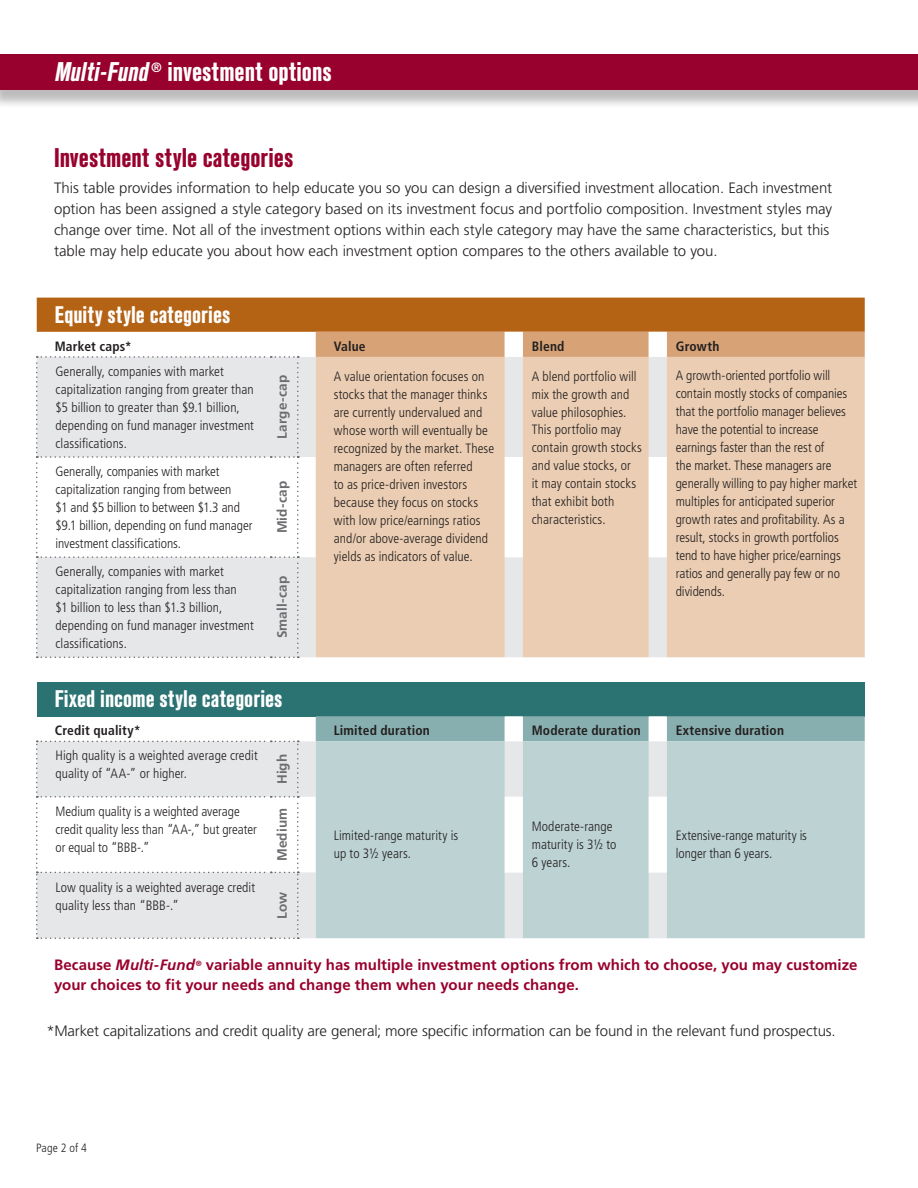
<style>
.page{position:relative;width:918px;height:1188px;background:#fff}
.page>*{position:absolute;margin:0;border:0;box-sizing:border-box;transform-origin:0 0}
.t1{font:700 condensed 27px "Standard CT";color:#fff}
.t2{font:700 condensed 27px "Standard CT";color:#98012d}
.t3{font:700 condensed 24px "Standard CT";color:#fff}
.t4{font:300 15px/21px "Frutiger LT Std";color:#231f20}
.t5{font:700 15px/19.5px "Frutiger LT Std";letter-spacing:.005em;color:#98012d}
.t6{font:300 condensed 13.5px/18px "Frutiger LT Std";letter-spacing:.005em;color:#231f20}
.t7{font:700 condensed 13.5px "Frutiger LT Std";letter-spacing:.015em;color:#231f20}
.t8{font:700 13.5px "Frutiger LT Std";letter-spacing:.01em;color:#6c6d70}
.t9{font:300 condensed 12px "Frutiger LT Std";letter-spacing:.01em;color:#231f20}
.s1{font-style:italic}
</style>
<div class="page">
<div style="left:0;top:56px;width:918px;height:53px;background:#231f20;opacity:.3"></div>
<div style="left:0;top:54px;width:918px;height:36px;background:#98012d"></div>
<svg style="left:36px;top:298px;width:829px;height:360px;background:#e5cdb6"></svg>
<div style="left:37px;top:682px;width:828px;height:34px;background:#2b7272"></div>
<svg style="left:316px;top:716px;width:549px;height:25px;background:#8eb3b3"></svg>
<svg style="left:299px;top:741px;width:17px;height:197px;fill:#e6e7e9"></svg>
<div style="left:316px;top:741px;width:549px;height:197px;background:#bdd2d3"></div>
<svg style="left:505px;top:797px;width:162px;height:75px"></svg>
<svg style="left:36px;top:741px;width:263px;height:198px"></svg>
<h1 class="t1" style="left:54px;top:57px;width:279px"><span class="s1">Multi-Fund</span><sup>®</sup> investment options</h1>
<h1 class="t2" style="left:54px;top:143px;width:241px">Investment style categories</h1>
<p class="t4" style="left:54px;top:177px;width:780px">This table provides information to help educate you so you can design a diversified investment allocation. Each investment option has been assigned a style category based on its investment focus and portfolio composition. Investment styles may change over time. Not all of the investment options within each style category may have the same characteristics, but this table may help educate you about how each investment option compares to the others available to you.</p>
<h2 class="t3" style="left:55px;top:301px;width:177px">Equity style categories</h2>
<p class="t7" style="left:55px;top:338px;width:79px">Market caps*</p>
<p class="t7" style="left:334px;top:338px;width:33px">Value</p>
<p class="t7" style="left:532px;top:338px;width:34px">Blend</p>
<p class="t7" style="left:676px;top:338px;width:45px">Growth</p>
<p class="t6" style="left:56px;top:363px;width:200px">Generally, companies with market capitalization ranging from greater than $5 billion to greater than $9.1 billion, depending on fund manager investment classifications.</p>
<p class="t8" style="left:274px;top:439px;width:65px;rotate:-90deg">Large-cap</p>
<p class="t6" style="left:334px;top:367px;width:162px">A value orientation focuses on stocks that the manager thinks are currently undervalued and whose worth will eventually be recognized by the market. These managers are often referred<br>to as price-driven investors because they focus on stocks with low price/earnings ratios and/or above-average dividend yields as indicators of value.</p>
<p class="t6" style="left:532px;top:367px;width:112px">A blend portfolio will mix the growth and value philosophies.<br>This portfolio may contain growth stocks and value stocks, or<br>it may contain stocks that exhibit both characteristics.</p>
<p class="t6" style="left:676px;top:367px;width:183px">A growth-oriented portfolio will contain mostly stocks of companies that the portfolio manager believes have the potential to increase earnings faster than the rest of<br>the market. These managers are generally willing to pay higher market multiples for anticipated superior growth rates and profitability. As a result, stocks in growth portfolios tend to have higher price/earnings ratios and generally pay few or no dividends.</p>
<p class="t6" style="left:56px;top:463px;width:198px">Generally, companies with market capitalization ranging from between<br>$1 and $5 billion to between $1.3 and $9.1 billion, depending on fund manager investment classifications.</p>
<p class="t8" style="left:274px;top:533px;width:54px;rotate:-90deg">Mid-cap</p>
<p class="t6" style="left:56px;top:563px;width:200px">Generally, companies with market capitalization ranging from less than<br>$1 billion to less than $1.3 billion, depending on fund manager investment classifications.</p>
<p class="t8" style="left:274px;top:638px;width:64px;rotate:-90deg">Small-cap</p>
<h2 class="t3" style="left:55px;top:686px;width:229px">Fixed income style categories</h2>
<p class="t7" style="left:55px;top:723px;width:88px">Credit quality*</p>
<p class="t7" style="left:334px;top:723px;width:98px">Limited duration</p>
<p class="t7" style="left:532px;top:723px;width:111px">Moderate duration</p>
<p class="t7" style="left:676px;top:723px;width:110px">Extensive duration</p>
<p class="t6" style="left:56px;top:747px;width:204px">High quality is a weighted average credit quality of “AA-” or higher.</p>
<p class="t8" style="left:274px;top:784px;width:32px;rotate:-90deg">High</p>
<p class="t6" style="left:56px;top:802px;width:203px">Medium quality is a weighted average credit quality less than “AA-,” but greater or equal to “BBB-.”</p>
<p class="t8" style="left:274px;top:861px;width:55px;rotate:-90deg">Medium</p>
<p class="t6" style="left:56px;top:878px;width:201px">Low quality is a weighted average credit quality less than “BBB-.”</p>
<p class="t8" style="left:274px;top:919px;width:29px;rotate:-90deg">Low</p>
<p class="t6" style="left:334px;top:826px;width:126px">Limited-range maturity is up to 3½ years.</p>
<p class="t6" style="left:532px;top:817px;width:86px">Moderate-range maturity is 3½ to<br>6 years.</p>
<p class="t6" style="left:676px;top:826px;width:133px">Extensive-range maturity is longer than 6 years.</p>
<p class="t5" style="left:54px;top:956px;width:805px">Because <span class="s1">Multi-Fund</span><sup>®</sup> variable annuity has multiple investment options from which to choose, you may customize your choices to fit your needs and change them when your needs change.</p>
<p class="t4" style="left:46px;top:1021px;width:791px">*Market capitalizations and credit quality are general; more specific information can be found in the relevant fund prospectus.</p>
<p class="t9" style="left:36px;top:1141px;width:52px">Page 2 of 4</p>
</div>
